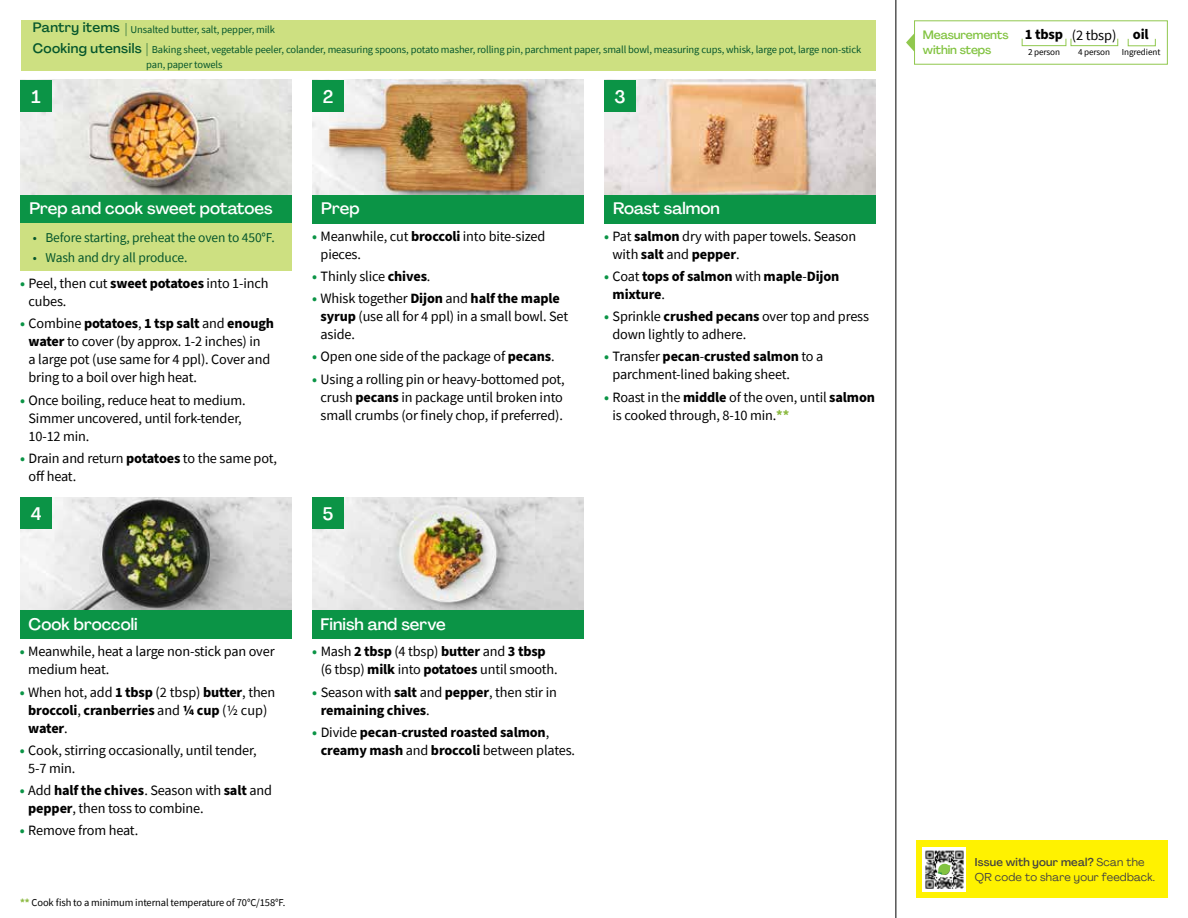
<style>
.page{position:relative;width:1188px;height:918px;background:#fff}
.page>*{position:absolute;margin:0;border:0;box-sizing:border-box;transform-origin:0 0}
.t1{font:500 18px "Agrandir";color:#fff}
.t2{font:500 16.5px "Agrandir";color:#fff}
.t3{font:700 14.4px "Source Sans Pro";letter-spacing:-.01em;color:#000}
.t4{font:14.25px/18px "Source Sans Pro";letter-spacing:-.01em;color:#000}
.t5{font:700 14.25px/18px "Source Sans Pro";letter-spacing:-.01em;color:#000}
.t6{font:13.5px "Source Sans Pro";letter-spacing:-.01em;color:#05562c}
.t7{font:500 13.5px "Agrandir";letter-spacing:.025em;color:#05562c}
.t8{font:500 12px/15.8px "Agrandir";letter-spacing:-.01em;color:#82c341}
.t9{font:11.25px/15px "Agrandir";letter-spacing:.02em;color:#414042}
.t10{font:10.5px/15px "Source Sans Pro";letter-spacing:-.01em;color:#05562c}
.t11{font:10.5px "Source Sans Pro";letter-spacing:-.01em;color:#000}
.t12{font:9.15px "Source Sans Pro";letter-spacing:-.01em;color:#000}
.s1{font-family:"Agrandir";font-weight:500;font-size:13.5px}
.s2{font-weight:700;color:#0b9446}
.s3{font-weight:700}
.s4{color:#0b9446}
.s5{font-weight:400}
.s6{font-weight:700;color:#8cba42}
.s7{font-weight:500}
</style>
<div class="page">
<img style="left:20px;top:497px;width:272px;height:113px">
<img style="left:312px;top:497px;width:272px;height:113px">
<img style="left:20px;top:80px;width:272px;height:115px">
<img style="left:312px;top:80px;width:272px;height:115px">
<img style="left:604px;top:80px;width:272px;height:115px">
<div style="left:312px;top:195px;width:272px;height:29px;background:#0b9446"></div>
<div style="left:20px;top:195px;width:272px;height:29px;background:#0b9446"></div>
<div style="left:20px;top:610px;width:272px;height:29px;background:#0b9446"></div>
<div style="left:312px;top:610px;width:272px;height:29px;background:#0b9446"></div>
<div style="left:604px;top:195px;width:272px;height:29px;background:#0b9446"></div>
<div style="left:21px;top:20px;width:855px;height:51px;background:#cde081"></div>
<div style="left:20px;top:224px;width:272px;height:47px;background:#cde081"></div>
<hr style="left:896px;top:0;width:1px;height:918px;background:#000">
<div style="left:20px;top:497px;width:32px;height:32px;background:#0b9446"></div>
<div style="left:20px;top:80px;width:32px;height:32px;background:#0b9446"></div>
<div style="left:312px;top:497px;width:32px;height:32px;background:#0b9446"></div>
<div style="left:312px;top:80px;width:32px;height:32px;background:#0b9446"></div>
<div style="left:604px;top:80px;width:32px;height:32px;background:#0b9446"></div>
<div style="left:914px;top:20px;width:254px;height:45px;border:1px solid #91c84e"></div>
<div style="left:1022px;top:38px;width:44px;height:8px;border:1px solid #91c84e"></div>
<div style="left:1071px;top:38px;width:47px;height:8px;border:1px solid #91c84e"></div>
<div style="left:1128px;top:38px;width:28px;height:8px;border:1px solid #91c84e"></div>
<svg style="left:906px;top:33px;width:9px;height:19px"></svg>
<div style="left:916px;top:840px;width:252px;height:58px;background:#fff200"></div>
<img style="left:923px;top:847px;width:43px;height:45px">
<svg style="left:938px;top:864px;width:13px;height:11px"></svg>
<p class="t10" style="left:33px;top:22px;width:244px"><span class="s1">Pantry items |</span> Unsalted butter, salt, pepper, milk</p>
<p class="t7" style="left:33px;top:40px;width:110px">Cooking utensils</p>
<p class="t10" style="left:146px;top:42px;width:717px"><span class="s1">|</span> Baking sheet, vegetable peeler, colander, measuring spoons, potato masher, rolling pin, parchment paper, small bowl, measuring cups, whisk, large pot, large non-stick pan, paper towels</p>
<p class="t1" style="left:32px;top:86px;width:11px">1</p>
<p class="t1" style="left:323px;top:86px;width:12px">2</p>
<p class="t1" style="left:614px;top:85px;width:13px">3</p>
<p class="t2" style="left:29px;top:198px;width:245px">Prep and cook sweet potatoes</p>
<p class="t2" style="left:321px;top:198px;width:40px">Prep</p>
<p class="t2" style="left:613px;top:198px;width:108px">Roast salmon</p>
<p class="t6" style="left:33px;top:229px;width:244px">• Before starting, preheat the oven to 450°F.</p>
<p class="t6" style="left:33px;top:249px;width:156px">• Wash and dry all produce.</p>
<p class="t4" style="left:29px;top:274px;width:242px;text-indent:-9px"><span class="s2">•</span> Peel, then cut <span class="s3">sweet potatoes</span> into 1-inch cubes.</p>
<p class="t4" style="left:29px;top:315px;width:247px;text-indent:-9px"><span class="s2">•</span> Combine <span class="s3">potatoes</span>, <span class="s3">1 tsp salt</span> and <span class="s3">enough water</span> to cover (by approx. 1-2 inches) in<br>a large pot (use same for 4 ppl). Cover and bring to a boil over high heat.</p>
<p class="t4" style="left:29px;top:391px;width:219px;text-indent:-9px"><span class="s2">•</span> Once boiling, reduce heat to medium.<br>Simmer uncovered, until fork-tender,<br>10-12 min.</p>
<p class="t4" style="left:29px;top:449px;width:250px;text-indent:-9px"><span class="s2">•</span> Drain and return <span class="s3">potatoes</span> to the same pot, off heat.</p>
<p class="t4" style="left:321px;top:227px;width:226px;text-indent:-9px"><span class="s2">•</span> Meanwhile, cut <span class="s3">broccoli</span> into bite-sized pieces.</p>
<p class="t4" style="left:312px;top:267px;width:120px"><span class="s2">•</span> Thinly slice <span class="s3">chives</span>.</p>
<p class="t4" style="left:321px;top:289px;width:249px;text-indent:-9px"><span class="s2">•</span> Whisk together <span class="s3">Dijon</span> and <span class="s3">half the maple syrup</span> (use all for 4 ppl) in a small bowl. Set aside.</p>
<p class="t4" style="left:312px;top:347px;width:244px"><span class="s2">•</span> Open one side of the package of <span class="s3">pecans</span>.</p>
<p class="t4" style="left:312px;top:370px;width:254px;text-align:center"><span class="s2">•</span> Using a rolling pin or heavy-bottomed pot, crush <span class="s3">pecans</span> in package until broken into small crumbs (or finely chop, if preferred).</p>
<p class="t4" style="left:613px;top:227px;width:245px;text-indent:-9px"><span class="s2">•</span> Pat <span class="s3">salmon</span> dry with paper towels. Season with <span class="s3">salt</span> and <span class="s3">pepper</span>.</p>
<p class="t5" style="left:613px;top:268px;width:228px;text-indent:-9px"><span class="s4">•</span> <span class="s5">Coat</span> tops of salmon <span class="s5">with</span> maple<span class="s5">-</span>Dijon mixture<span class="s5">.</span></p>
<p class="t4" style="left:613px;top:307px;width:258px;text-indent:-9px"><span class="s2">•</span> Sprinkle <span class="s3">crushed pecans</span> over top and press down lightly to adhere.</p>
<p class="t4" style="left:613px;top:348px;width:212px;text-indent:-9px"><span class="s2">•</span> Transfer <span class="s3">pecan</span>-<span class="s3">crusted salmon</span> to a parchment-lined baking sheet.</p>
<p class="t4" style="left:613px;top:388px;width:264px;text-indent:-9px"><span class="s2">•</span> Roast in the <span class="s3">middle</span> of the oven, until <span class="s3">salmon </span>is cooked through, 8-10 min.<span class="s6">**</span></p>
<p class="t1" style="left:31px;top:503px;width:12px">4</p>
<p class="t1" style="left:323px;top:503px;width:12px">5</p>
<p class="t2" style="left:29px;top:614px;width:111px">Cook broccoli</p>
<p class="t2" style="left:321px;top:614px;width:127px">Finish and serve</p>
<p class="t4" style="left:28px;top:642px;width:248px;text-indent:-9px"><span class="s2">•</span> Meanwhile, heat a large non-stick pan over medium heat.</p>
<p class="t5" style="left:28px;top:683px;width:249px;text-indent:-9px"><span class="s4">•</span> <span class="s5">When hot, add</span> 1 tbsp <span class="s5">(2 tbsp)</span> butter<span class="s5">, then </span>broccoli<span class="s5">,</span> cranberries <span class="s5">and</span> 1/4 cup <span class="s5">(1/2 cup) </span>water<span class="s5">.</span></p>
<p class="t4" style="left:28px;top:741px;width:230px;text-indent:-9px"><span class="s2">•</span> Cook, stirring occasionally, until tender,<br>5-7 min.</p>
<p class="t4" style="left:28px;top:781px;width:245px;text-indent:-9px"><span class="s2">•</span> Add <span class="s3">half the chives</span>. Season with <span class="s3">salt</span> and <span class="s3">pepper</span>, then toss to combine.</p>
<p class="t4" style="left:20px;top:821px;width:120px"><span class="s2">•</span> Remove from heat.</p>
<p class="t11" style="left:20px;top:895px;width:267px"><span class="s6">**</span> Cook fish to a minimum internal temperature of 70°C/158°F.</p>
<p class="t4" style="left:321px;top:643px;width:239px;text-indent:-9px"><span class="s2">•</span> Mash <span class="s3">2 tbsp</span> (4 tbsp) <span class="s3">butter</span> and <span class="s3">3 tbsp </span>(6 tbsp) <span class="s3">milk</span> into <span class="s3">potatoes</span> until smooth.</p>
<p class="t4" style="left:321px;top:683px;width:238px;text-indent:-9px"><span class="s2">•</span> Season with <span class="s3">salt</span> and <span class="s3">pepper</span>, then stir in <span class="s3">remaining chives</span>.</p>
<p class="t5" style="left:321px;top:723px;width:256px;text-indent:-9px"><span class="s4">•</span> <span class="s5">Divide</span> pecan<span class="s5">-</span>crusted roasted salmon<span class="s5">, </span>creamy mash <span class="s5">and</span> broccoli <span class="s5">between plates.</span></p>
<p class="t8" style="left:923px;top:26px;width:87px">Measurements within steps</p>
<p class="t3" style="left:1025px;top:25px;width:125px">1 tbsp <span class="s5">(2 tbsp)</span> oil</p>
<p class="t12" style="left:1028px;top:47px;width:34px">2 person</p>
<p class="t12" style="left:1078px;top:47px;width:34px">4 person</p>
<p class="t12" style="left:1122px;top:47px;width:40px">Ingredient</p>
<p class="t9" style="left:975px;top:855px;width:182px"><span class="s7">Issue with your meal?</span> Scan the<br>QR code to share your feedback.</p>
</div>
